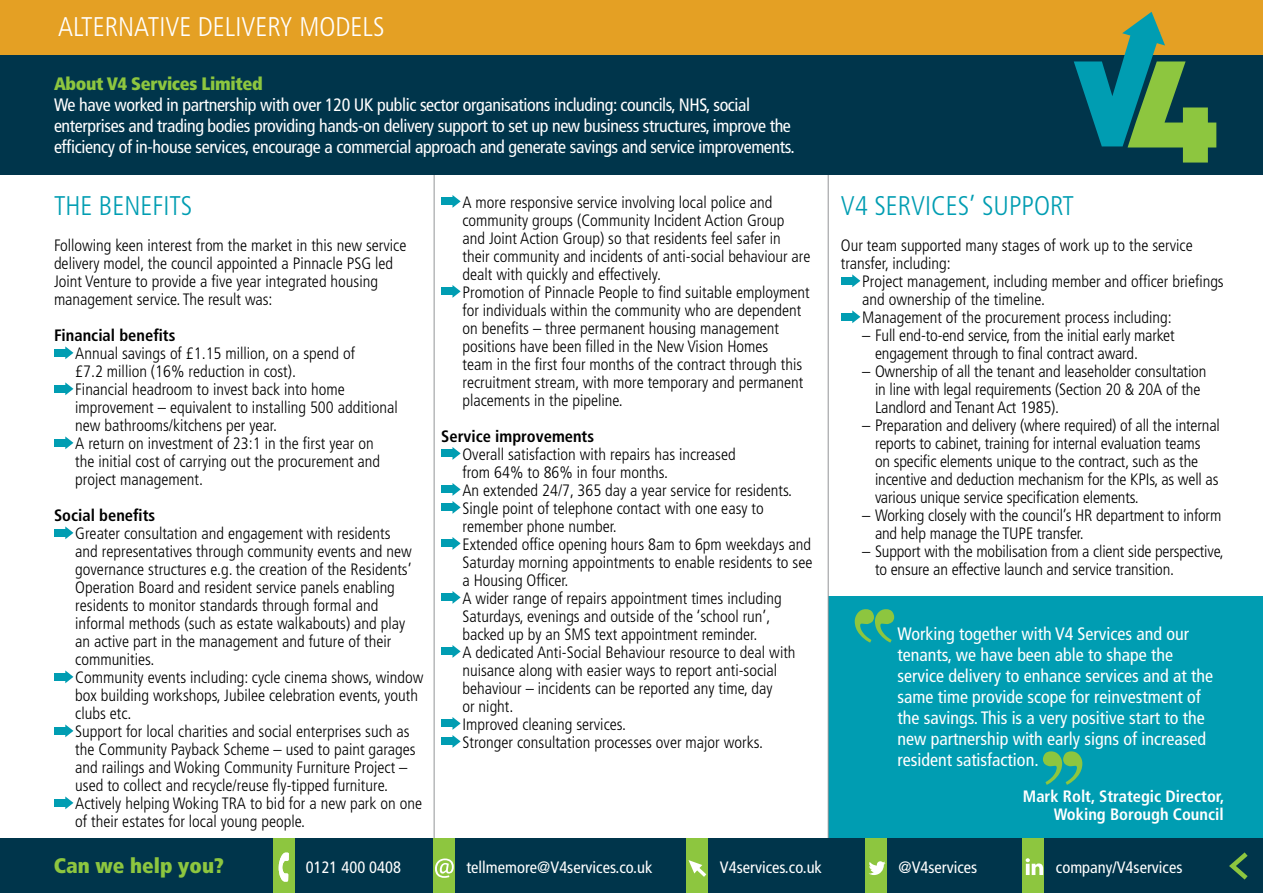
<style>
.page{position:relative;width:1263px;height:893px;background:#fff}
.page>*{position:absolute;margin:0;border:0;box-sizing:border-box;transform-origin:0 0}
.t1{font:300 condensed 27px "Frutiger";color:#009db2}
.t2{font:300 condensed 27px "Frutiger";color:#fff}
.t3{font:900 condensed 21px "Frutiger";color:#8dc63f}
.t4{font:condensed 18px/21px "Frutiger";letter-spacing:-.02em;color:#fff}
.t5{font:condensed 18px/21px "Frutiger";color:#fff}
.t6{font:900 condensed 18px "Frutiger";letter-spacing:-.02em;color:#8dc63f}
.t7{font:300 condensed 16.5px/18px "Frutiger";color:#000}
.t8{font:condensed 16.5px "Frutiger";color:#fff}
.t9{font:700 condensed 16.5px "Frutiger";color:#000}
.t10{font:700 condensed 16.5px/18px "Frutiger";color:#fff;text-align:right}
</style>
<div class="page">
<div style="left:828px;top:596px;width:435px;height:297px;background:#009db2"></div>
<svg style="left:1043px;top:751px;width:39px;height:34px"></svg>
<svg style="left:855px;top:609px;width:39px;height:34px"></svg>
<hr style="left:434px;top:174px;width:1px;height:678px;background:#939598">
<hr style="left:828px;top:174px;width:1px;height:678px;background:#939598">
<div style="left:0;top:839px;width:1263px;height:54px;background:#00354b"></div>
<div style="left:0;top:0;width:1263px;height:174px;background:#00354b"></div>
<svg style="left:65px;top:346px;width:8px;height:13px"></svg>
<div style="left:54px;top:349px;width:12px;height:8px;background:#009db2"></div>
<svg style="left:65px;top:382px;width:8px;height:13px"></svg>
<div style="left:54px;top:385px;width:12px;height:8px;background:#009db2"></div>
<svg style="left:65px;top:436px;width:8px;height:13px"></svg>
<div style="left:54px;top:439px;width:12px;height:8px;background:#009db2"></div>
<svg style="left:65px;top:526px;width:8px;height:13px"></svg>
<div style="left:54px;top:529px;width:12px;height:8px;background:#009db2"></div>
<svg style="left:65px;top:670px;width:8px;height:13px"></svg>
<div style="left:54px;top:673px;width:12px;height:8px;background:#009db2"></div>
<svg style="left:65px;top:724px;width:8px;height:13px"></svg>
<div style="left:54px;top:727px;width:12px;height:8px;background:#009db2"></div>
<svg style="left:65px;top:796px;width:8px;height:13px"></svg>
<div style="left:54px;top:799px;width:12px;height:8px;background:#009db2"></div>
<svg style="left:1229px;top:852px;width:19px;height:28px"></svg>
<div style="left:0;top:0;width:1263px;height:54px;background:#e4a024"></div>
<svg style="left:1074px;top:12px;width:142px;height:151px"></svg>
<svg style="left:452px;top:195px;width:9px;height:13px"></svg>
<div style="left:441px;top:198px;width:12px;height:7px;background:#009db2"></div>
<svg style="left:452px;top:285px;width:9px;height:13px"></svg>
<div style="left:441px;top:288px;width:12px;height:7px;background:#009db2"></div>
<svg style="left:452px;top:447px;width:9px;height:13px"></svg>
<div style="left:441px;top:450px;width:12px;height:7px;background:#009db2"></div>
<div style="left:441px;top:486px;width:12px;height:7px;background:#009db2"></div>
<svg style="left:452px;top:483px;width:9px;height:31px"></svg>
<div style="left:441px;top:504px;width:12px;height:7px;background:#009db2"></div>
<svg style="left:452px;top:537px;width:9px;height:13px"></svg>
<div style="left:441px;top:540px;width:12px;height:7px;background:#009db2"></div>
<svg style="left:452px;top:591px;width:9px;height:13px"></svg>
<div style="left:441px;top:594px;width:12px;height:7px;background:#009db2"></div>
<svg style="left:452px;top:645px;width:9px;height:13px"></svg>
<div style="left:441px;top:648px;width:12px;height:7px;background:#009db2"></div>
<div style="left:441px;top:720px;width:12px;height:7px;background:#009db2"></div>
<svg style="left:452px;top:717px;width:9px;height:31px"></svg>
<div style="left:441px;top:738px;width:12px;height:7px;background:#009db2"></div>
<svg style="left:852px;top:274px;width:8px;height:13px"></svg>
<div style="left:841px;top:277px;width:12px;height:8px;background:#009db2"></div>
<svg style="left:852px;top:310px;width:8px;height:13px"></svg>
<div style="left:841px;top:313px;width:12px;height:8px;background:#009db2"></div>
<div style="left:434px;top:839px;width:21px;height:54px;background:#8dc63f"></div>
<svg style="left:435px;top:858px;width:19px;height:20px"></svg>
<div style="left:273px;top:839px;width:21px;height:54px;background:#8dc63f"></div>
<svg style="left:278px;top:853px;width:11px;height:29px"></svg>
<div style="left:687px;top:839px;width:21px;height:54px;background:#8dc63f"></div>
<svg style="left:688px;top:860px;width:18px;height:17px"></svg>
<div style="left:865px;top:839px;width:22px;height:54px;background:#8dc63f"></div>
<svg style="left:869px;top:861px;width:16px;height:14px"></svg>
<div style="left:1023px;top:839px;width:21px;height:54px;background:#8dc63f"></div>
<svg style="left:1026px;top:858px;width:17px;height:17px"></svg>
<h1 class="t2" style="left:58px;top:11px;width:328px">Alternative Delivery Models</h1>
<p class="t6" style="left:54px;top:73px;width:210px">About V4 Services Limited</p>
<p class="t4" style="left:54px;top:94px;width:742px">We have worked in partnership with over 120 UK public sector organisations including: councils, NHS, social enterprises and trading bodies providing hands-on delivery support to set up new business structures, improve the efficiency of in-house services, encourage a commercial approach and generate savings and service improvements.</p>
<h1 class="t1" style="left:54px;top:191px;width:140px">The benefits</h1>
<p class="t7" style="left:54px;top:237px;width:354px">Following keen interest from the market in this new service delivery model, the council appointed a Pinnacle PSG led Joint Venture to provide a five year integrated housing management service. The result was:</p>
<p class="t9" style="left:54px;top:326px;width:123px">Financial benefits</p>
<p class="t7" style="left:75px;top:345px;width:324px">Annual savings of £1.15 million, on a spend of<br>£7.2 million (16% reduction in cost).<br>Financial headroom to invest back into home improvement – equivalent to installing 500 additional new bathrooms/kitchens per year.<br>A return on investment of 23:1 in the first year on<br>the initial cost of carrying out the procurement and project management.</p>
<p class="t9" style="left:54px;top:506px;width:103px">Social benefits</p>
<p class="t7" style="left:75px;top:525px;width:350px">Greater consultation and engagement with residents<br>and representatives through community events and new governance structures e.g. the creation of the Residents’ Operation Board and resident service panels enabling residents to monitor standards through formal and informal methods (such as estate walkabouts) and play an active part in the management and future of their communities.<br>Community events including: cycle cinema shows, window box building workshops, Jubilee celebration events, youth clubs etc.<br>Support for local charities and social enterprises such as the Community Payback Scheme – used to paint garages and railings and Woking Community Furniture Project – used to collect and recycle/reuse fly-tipped furniture.<br>Actively helping Woking TRA to bid for a new park on one of their estates for local young people.</p>
<p class="t7" style="left:462px;top:193px;width:350px">A more responsive service involving local police and community groups (Community Incident Action Group and Joint Action Group) so that residents feel safer in their community and incidents of anti-social behaviour are dealt with quickly and effectively.<br>Promotion of Pinnacle People to find suitable employment for individuals within the community who are dependent on benefits – three permanent housing management positions have been filled in the New Vision Homes<br>team in the first four months of the contract through this recruitment stream, with more temporary and permanent placements in the pipeline.</p>
<p class="t9" style="left:441px;top:426px;width:154px">Service improvements</p>
<p class="t7" style="left:462px;top:445px;width:351px">Overall satisfaction with repairs has increased<br>from 64% to 86% in four months.<br>An extended 24/7, 365 day a year service for residents.<br>Single point of telephone contact with one easy to remember phone number.<br>Extended office opening hours 8am to 6pm weekdays and Saturday morning appointments to enable residents to see a Housing Officer.<br>A wider range of repairs appointment times including Saturdays, evenings and outside of the ‘school run’, backed up by an SMS text appointment reminder.<br>A dedicated Anti-Social Behaviour resource to deal with nuisance along with easier ways to report anti-social behaviour – incidents can be reported any time, day<br>or night.<br>Improved cleaning services.<br>Stronger consultation processes over major works.</p>
<h1 class="t1" style="left:841px;top:191px;width:221px">V4 Services’ support</h1>
<p class="t7" style="left:841px;top:237px;width:353px">Our team supported many stages of work up to the service transfer, including:</p>
<p class="t7" style="left:862px;top:273px;width:363px">Project management, including member and officer briefings and ownership of the timeline.<br>Management of the procurement process including:</p>
<p class="t7" style="left:875px;top:327px;width:301px;text-indent:-13px">– Full end-to-end service, from the initial early market engagement through to final contract award.</p>
<p class="t7" style="left:875px;top:363px;width:333px;text-indent:-13px">– Ownership of all the tenant and leaseholder consultation in line with legal requirements (Section 20 &amp; 20A of the<br>Landlord and Tenant Act 1985).</p>
<p class="t7" style="left:875px;top:417px;width:346px;text-indent:-13px">– Preparation and delivery (where required) of all the internal reports to cabinet, training for internal evaluation teams<br>on specific elements unique to the contract, such as the incentive and deduction mechanism for the KPIs, as well as various unique service specification elements.</p>
<p class="t7" style="left:875px;top:507px;width:348px;text-indent:-13px">– Working closely with the council’s H R department to inform and help manage the TU PE transfer.</p>
<p class="t7" style="left:875px;top:543px;width:350px;text-indent:-13px">– Support with the mobilisation from a client side perspective, to ensure an effective launch and service transition.</p>
<p class="t5" style="left:897px;top:623px;width:317px">Working together with V4 Services and our tenants, we have been able to shape the service delivery to enhance services and at the same time provide scope for reinvestment of the savings. This is a very positive start to the new partnership with early signs of increased resident satisfaction.</p>
<p class="t10" style="left:1023px;top:787px;width:203px">Mark Rolt, Strategic Director,<br>Woking Borough Council</p>
<p class="t3" style="left:54px;top:853px;width:171px">Can we help you?</p>
<p class="t8" style="left:306px;top:857px;width:97px">0121 400 0408</p>
<p class="t8" style="left:466px;top:857px;width:188px">tellmemore@V4services.co.uk</p>
<p class="t8" style="left:720px;top:857px;width:103px">V4services.co.uk</p>
<p class="t8" style="left:898px;top:857px;width:80px">@V4services</p>
<p class="t8" style="left:1056px;top:857px;width:128px">company/V4services</p>
</div>
